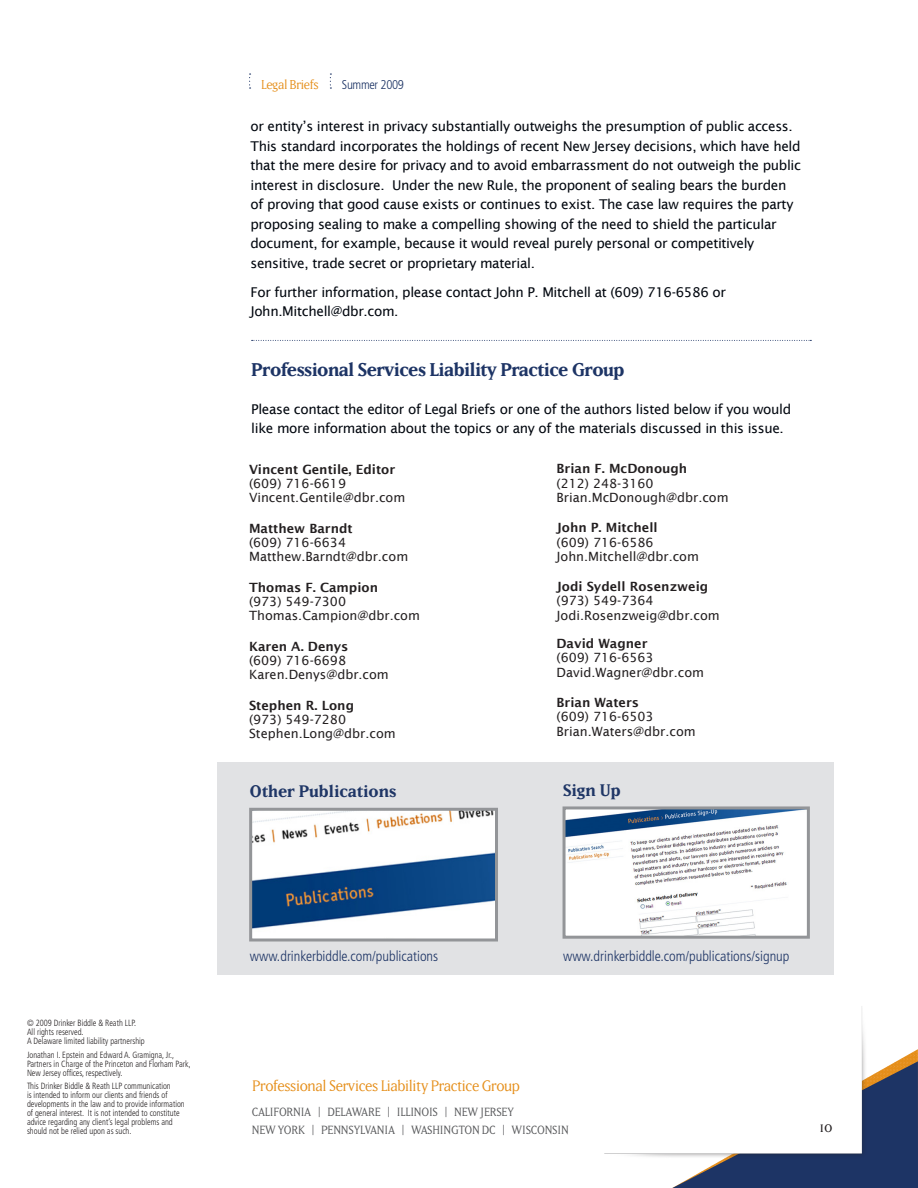
<style>
.page{position:relative;width:918px;height:1188px;background:#fff}
.page>*{position:absolute;margin:0;border:0;box-sizing:border-box;transform-origin:0 0}
.Sub_Head_1{font:18.3px "Matrix II Bold";letter-spacing:-.025em;color:#1d3465}
.t1{font:700 16.5px "Matrix";color:#1f3666}
.Body{font:15px "Matrix II Book";letter-spacing:-.025em;color:#e58e19}
.t2{font:15px "Matrix";color:#231f20}
.t3{font:300 condensed 14.25px "Frutiger";color:#1d3465}
.Body-2{font:13.5px/19.5px "Lucida Sans";letter-spacing:-.025em;color:#01060e}
.Back_Page_-_Lawyer_I{font:12.75px "Lucida Sans";color:#231f20}
.Back_Page_-_Lawyer_N{font:600 12.75px "Lucida Sans";color:#231f20}
.Body-3{font:12.75px "Matrix II Book";letter-spacing:-.025em;color:#e58e19}
.Back_Page_-_Lawyer_I-2{font:600 12.75px "Lucida Sans";color:#231f20}
.Body-4{font:300 condensed 12.75px "Frutiger";letter-spacing:-.025em;color:#1d3465}
.t4{font:11.7px "Matrix";letter-spacing:-.02em;color:#57585a}
.t5{font:300 condensed 9px/9px "Frutiger";color:#231f20;scale:.93 1}
</style>
<div class="page">
<svg style="left:672px;top:1049px;width:246px;height:139px;background:#415073"></svg>
<img style="left:604px;top:1006px;width:262px;height:153px">
<svg style="left:249px;top:74px;width:2px;height:15px"></svg>
<svg style="left:252px;top:340px;width:559px;height:1px"></svg>
<div style="left:217px;top:762px;width:617px;height:212px;background:#e1e2e4"></div>
<img style="left:253px;top:812px;width:241px;height:126px">
<div style="left:249px;top:808px;width:249px;height:134px;border:3px solid #939598"></div>
<img style="left:567px;top:810px;width:239px;height:125px">
<div style="left:563px;top:806px;width:247px;height:133px;border:3px solid #939598"></div>
<p class="Body-3" style="left:261px;top:77px;width:59px">Legal Briefs</p>
<p class="Body-4" style="left:342px;top:77px;width:64px">Summer 2009</p>
<p class="Body-2" style="left:250px;top:117px;width:552px">or entity’s interest in privacy substantially outweighs the presumption of public access.<br>This standard incorporates the holdings of recent New Jersey decisions, which have held that the mere desire for privacy and to avoid embarrassment do not outweigh the public interest in disclosure. Under the new Rule, the proponent of sealing bears the burden of proving that good cause exists or continues to exist. The case law requires the party proposing sealing to make a compelling showing of the need to shield the particular document, for example, because it would reveal purely personal or competitively sensitive, trade secret or proprietary material.</p>
<p class="Body-2" style="left:250px;top:282px;width:477px">For further information, please contact John P. Mitchell at (609) 716-6586 or<br>John.Mitchell@dbr.com.</p>
<p class="Sub_Head_1" style="left:251px;top:359px;width:375px">Professional Services Liability Practice Group</p>
<p class="Body-2" style="left:251px;top:399px;width:541px">Please contact the editor of Legal Briefs or one of the authors listed below if you would like more information about the topics or any of the materials discussed in this issue.</p>
<p class="Back_Page_-_Lawyer_N" style="left:249px;top:462px;width:148px">Vincent Gentile, Editor</p>
<p class="Back_Page_-_Lawyer_I" style="left:249px;top:476px;width:99px">(609) 716-6619</p>
<p class="Back_Page_-_Lawyer_I" style="left:249px;top:491px;width:158px">Vincent.Gentile@dbr.com</p>
<p class="Back_Page_-_Lawyer_N" style="left:249px;top:521px;width:105px">Matthew Barndt</p>
<p class="Back_Page_-_Lawyer_I" style="left:249px;top:535px;width:99px">(609) 716-6634</p>
<p class="Back_Page_-_Lawyer_I" style="left:249px;top:550px;width:161px">Matthew.Barndt@dbr.com</p>
<p class="Back_Page_-_Lawyer_N" style="left:249px;top:580px;width:131px">Thomas F. Campion</p>
<p class="Back_Page_-_Lawyer_I" style="left:249px;top:594px;width:99px">(973) 549-7300</p>
<p class="Back_Page_-_Lawyer_I" style="left:249px;top:608px;width:172px">Thomas.Campion@dbr.com</p>
<p class="Back_Page_-_Lawyer_N" style="left:249px;top:639px;width:101px">Karen A. Denys</p>
<p class="Back_Page_-_Lawyer_I" style="left:249px;top:653px;width:99px">(609) 716-6698</p>
<p class="Back_Page_-_Lawyer_I" style="left:249px;top:667px;width:141px">Karen.Denys@dbr.com</p>
<p class="Back_Page_-_Lawyer_N" style="left:249px;top:698px;width:107px">Stephen R. Long</p>
<p class="Back_Page_-_Lawyer_I" style="left:249px;top:712px;width:99px">(973) 549-7280</p>
<p class="Back_Page_-_Lawyer_I" style="left:249px;top:726px;width:148px">Stephen.Long@dbr.com</p>
<p class="Back_Page_-_Lawyer_N" style="left:557px;top:461px;width:132px">Brian F. McDonough</p>
<p class="Back_Page_-_Lawyer_I" style="left:557px;top:476px;width:99px">(212) 248-3160</p>
<p class="Back_Page_-_Lawyer_I" style="left:557px;top:490px;width:174px">Brian.McDonough@dbr.com</p>
<p class="Back_Page_-_Lawyer_N" style="left:557px;top:520px;width:103px">John P. Mitchell</p>
<p class="Back_Page_-_Lawyer_I" style="left:557px;top:535px;width:99px">(609) 716-6586</p>
<p class="Back_Page_-_Lawyer_I" style="left:557px;top:549px;width:144px">John.Mitchell@dbr.com</p>
<p class="Back_Page_-_Lawyer_N" style="left:557px;top:579px;width:153px">Jodi Sydell Rosenzweig</p>
<p class="Back_Page_-_Lawyer_I" style="left:557px;top:594px;width:99px">(973) 549-7364</p>
<p class="Back_Page_-_Lawyer_I" style="left:557px;top:608px;width:165px">Jodi.Rosenzweig@dbr.com</p>
<p class="Back_Page_-_Lawyer_I-2" style="left:557px;top:636px;width:92px">David Wagner</p>
<p class="Back_Page_-_Lawyer_I" style="left:557px;top:651px;width:99px">(609) 716-6563</p>
<p class="Back_Page_-_Lawyer_I" style="left:557px;top:665px;width:149px">David.Wagner@dbr.com</p>
<p class="Back_Page_-_Lawyer_N" style="left:557px;top:695px;width:84px">Brian Waters</p>
<p class="Back_Page_-_Lawyer_I" style="left:557px;top:710px;width:99px">(609) 716-6503</p>
<p class="Back_Page_-_Lawyer_I" style="left:557px;top:724px;width:141px">Brian.Waters@dbr.com</p>
<p class="t1" style="left:250px;top:781px;width:148px">Other Publications</p>
<p class="t1" style="left:563px;top:781px;width:59px">Sign Up</p>
<p class="t3" style="left:250px;top:948px;width:190px">www.drinkerbiddle.com/publications</p>
<p class="t3" style="left:563px;top:948px;width:228px">www.drinkerbiddle.com/publications/signup</p>
<p class="t5" style="left:27px;top:1019px;width:119px">© 2009 Drinker Biddle &amp; Reath LLP.</p>
<p class="t5" style="left:27px;top:1028px;width:62px">All rights reserved.</p>
<p class="t5" style="left:27px;top:1037px;width:128px">A Delaware limited liability partnership</p>
<p class="t5" style="left:27px;top:1050px;width:178px">Jonathan I. Epstein and Edward A. Gramigna, Jr.,<br>Partners in Charge of the Princeton and Florham Park,<br>New Jersey offices, respectively.</p>
<p class="t5" style="left:27px;top:1082px;width:171px">This Drinker Biddle &amp; Reath LLP communication<br>is intended to inform our clients and friends of developments in the law and to provide information of general interest. It is not intended to constitute advice regarding any client’s legal problems and should not be relied upon as such.</p>
<p class="Body" style="left:252px;top:1077px;width:269px">Professional Services Liability Practice Group</p>
<p class="t4" style="left:252px;top:1105px;width:264px">CALIFORNIA | DELAWARE | ILLINOIS | NEW JERSEY</p>
<p class="t4" style="left:252px;top:1123px;width:318px">NEW YORK | PENNSYLVANIA | WASHINGTON DC | WISCONSIN</p>
<p class="t2" style="left:820px;top:1119px;width:15px">10</p>
</div>
